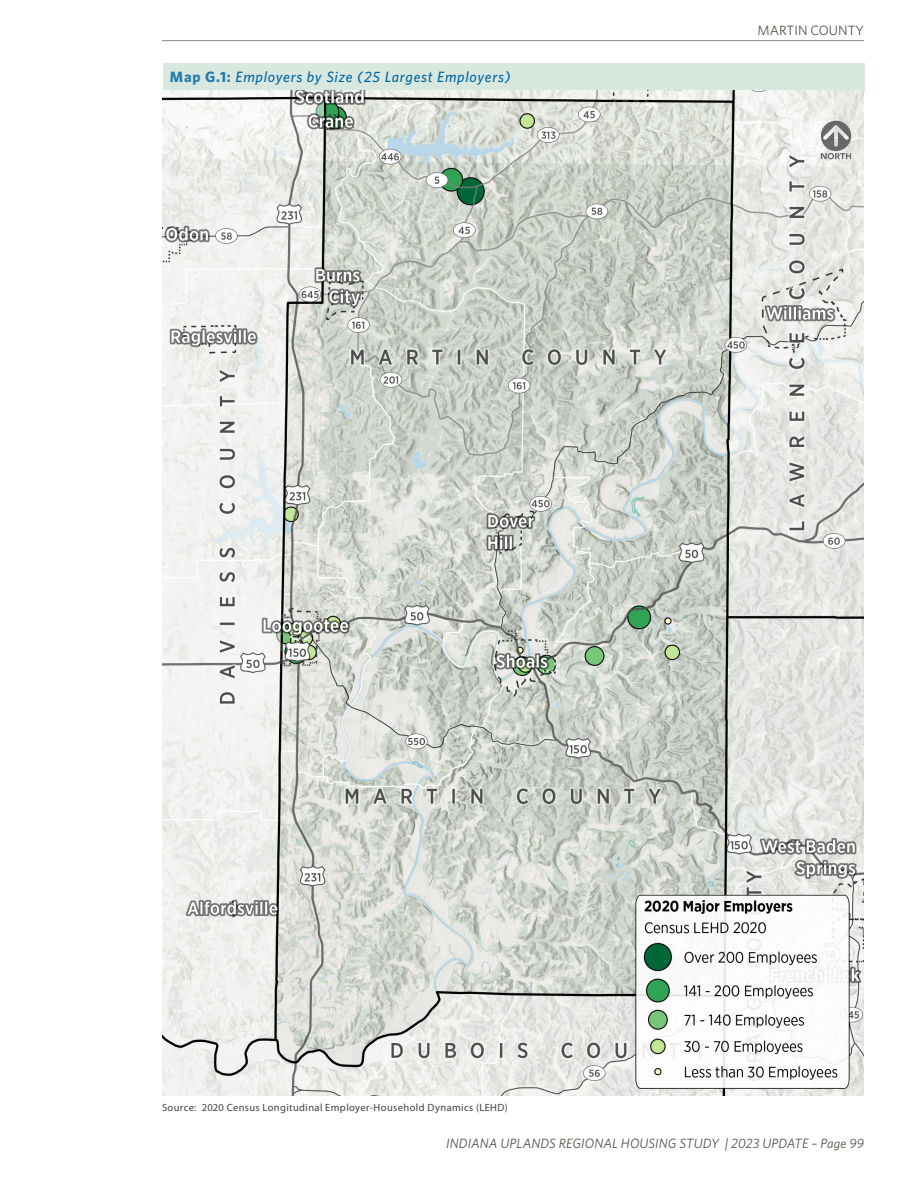
<style>
.page{position:relative;width:918px;height:1188px;background:#fff}
.page>*{position:absolute;margin:0;border:0;box-sizing:border-box;transform-origin:0 0}
.t1{font:italic 500 15px "Whitney";letter-spacing:.05em;color:#0067a2}
.t2{font:italic 13.5px "Whitney";letter-spacing:.005em;color:#535247}
.t3{font:13.5px "Whitney";color:#535247}
.t4{font:10.5px "Myriad Pro";letter-spacing:.035em;color:#414042}
.s1{font-weight:700;font-style:normal;color:#247bb0}
</style>
<div class="page">
<hr style="left:162px;top:40px;width:702px;height:1px;background:#99948d">
<div style="left:163px;top:63px;width:702px;height:29px;background:#d8e8de"></div>
<img style="left:162px;top:90px;width:702px;height:1005px">
<svg style="left:821px;top:121px;width:30px;height:38px"></svg>
<h1 class="t1" style="left:170px;top:67px;width:342px"><span class="s1">Map G.1:</span> Employers by Size (25 Largest Employers)</h1>
<p class="t3" style="left:758px;top:21px;width:108px">MARTIN COUNTY</p>
<p class="t4" style="left:162px;top:1102px;width:347px">Source: 2020 Census Longitudinal Employer-Household Dynamics (LEHD)</p>
<p class="t2" style="left:446px;top:1134px;width:419px">INDIANA UPLANDS REGIONAL HOUSING STUDY | 2023 UPDATE – Page 99</p>
</div>
